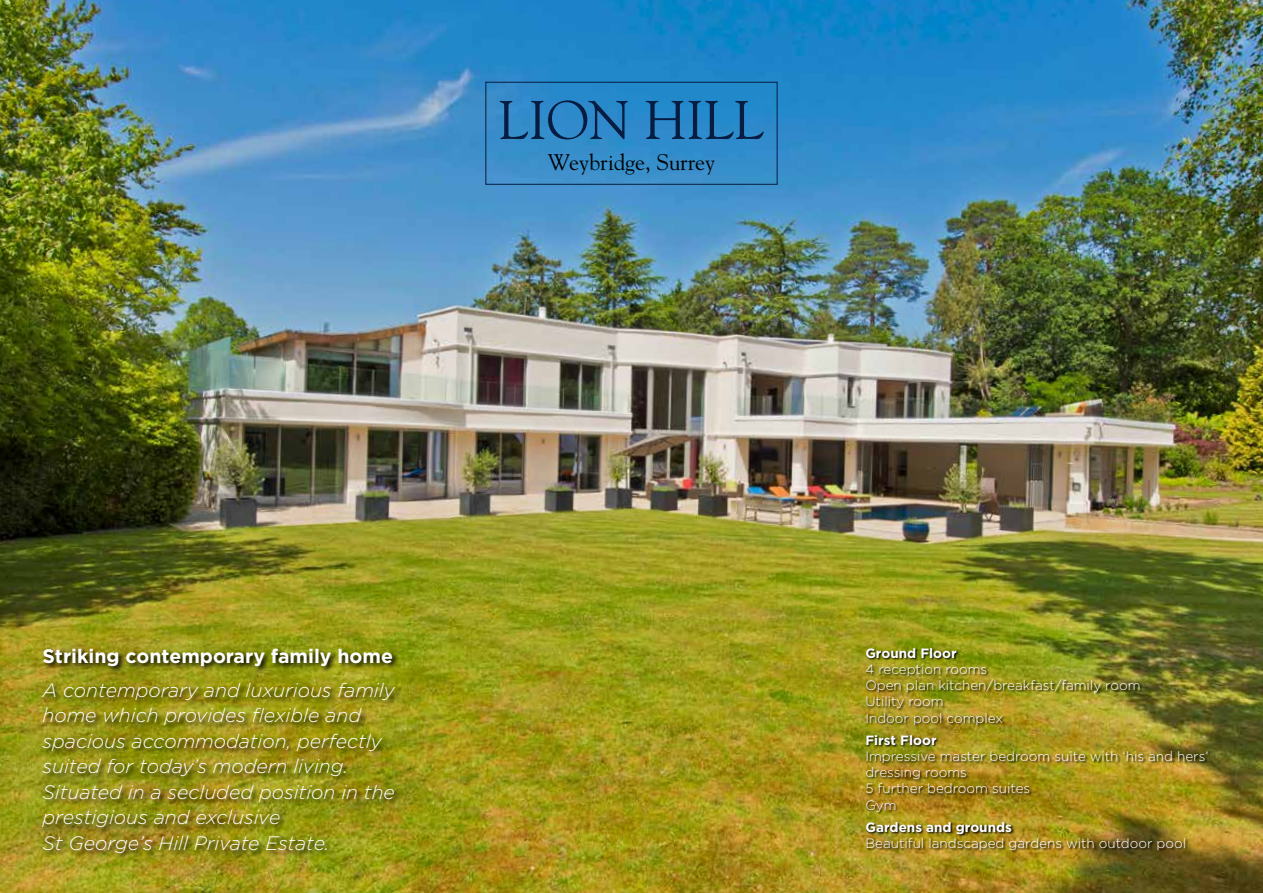
<style>
.page{position:relative;width:1263px;height:893px;background:#fff}
.page>*{position:absolute;margin:0;border:0;box-sizing:border-box;transform-origin:0 0}
.t1{font:54px "Goudy";color:#061d41}
.t2{font:22.5px "Goudy";color:#000}
.t3{font:italic 300 19.5px/25.5px "Gotham";color:#fff}
.t4{font:700 19.5px "Gotham";color:#fff}
.t5{font:300 13.5px/16.2px "Gotham";color:#fff}
.t6{font:700 13.5px "Gotham";color:#fff}
</style>
<div class="page">
<img style="left:0;top:0;width:1263px;height:893px">
<div style="left:485px;top:82px;width:292px;height:103px;border:1px solid #061d41"></div>
<svg style="left:41px;top:647px;width:362px;height:213px;background:#8c8814"></svg>
<img style="left:866px;top:647px;width:344px;height:206px">
<h1 class="t1" style="left:499px;top:87px;width:267px">LION HILL</h1>
<p class="t2" style="left:548px;top:148px;width:169px">Weybridge, Surrey</p>
<p class="t4" style="left:43px;top:644px;width:352px">Striking contemporary family home</p>
<p class="t3" style="left:43px;top:677px;width:354px">A contemporary and luxurious family home which provides flexible and spacious accommodation, perfectly suited for today’s modern living.<br>Situated in a secluded position in the prestigious and exclusive<br>St George’s Hill Private Estate.</p>
<p class="t6" style="left:865px;top:645px;width:93px">Ground Floor</p>
<p class="t5" style="left:865px;top:661px;width:277px">4 reception rooms<br>Open plan kitchen/breakfast/family room<br>Utility room<br>Indoor pool complex</p>
<p class="t6" style="left:865px;top:732px;width:73px">First Floor</p>
<p class="t5" style="left:865px;top:748px;width:345px">Impressive master bedroom suite with ‘his and hers’ dressing rooms<br>5 further bedroom suites<br>Gym</p>
<p class="t6" style="left:865px;top:819px;width:148px">Gardens and grounds</p>
<p class="t5" style="left:865px;top:835px;width:322px">Beautiful landscaped gardens with outdoor pool</p>
</div>
